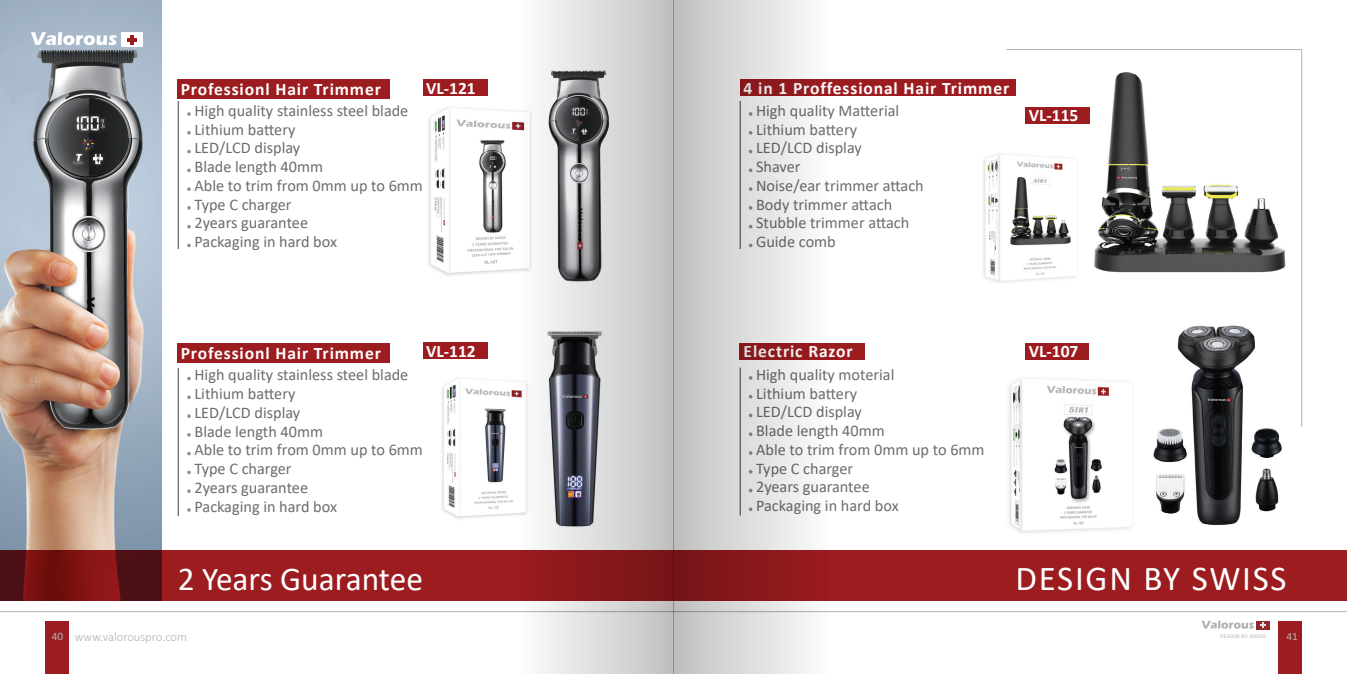
<style>
.page{position:relative;width:1347px;height:674px;background:#fff}
.page>*{position:absolute;margin:0;border:0;box-sizing:border-box;transform-origin:0 0}
.t1{font:35px "Calibri";letter-spacing:.05em;color:#fff}
.t2{font:33.38px "Calibri";color:#fff}
.t3{font:700 17.5px "Calibri";letter-spacing:.05em;color:#fff}
.t4{font:16.25px/18.8px "Calibri";color:#6c6d70}
.t5{font:300 12.5px "Calibri";color:#b2b2b4}
.t6{font:11.25px "Calibri";color:#b2b2b4}
.t7{font:4.75px "Arial";letter-spacing:.05em;color:#b2b2b4}
.s1{font-weight:400;font-size:11.25px}
</style>
<div class="page">
<div style="left:45px;top:620px;width:24px;height:53px;background:#9c1c20"></div>
<div style="left:1278px;top:620px;width:24px;height:53px;background:#9c1c20"></div>
<hr style="left:0;top:611px;width:1346px;height:1px;background:#b2b2b4">
<div style="left:1256px;top:620px;width:13px;height:9px;background:#90272a"></div>
<svg style="left:1202px;top:620px;width:51px;height:8px"></svg>
<svg style="left:1260px;top:622px;width:5px;height:5px"></svg>
<img style="left:442px;top:349px;width:75px;height:170px">
<svg style="left:187px;top:376px;width:4px;height:4px"></svg>
<svg style="left:187px;top:395px;width:4px;height:4px"></svg>
<svg style="left:187px;top:433px;width:4px;height:3px"></svg>
<svg style="left:187px;top:451px;width:4px;height:4px"></svg>
<svg style="left:187px;top:470px;width:4px;height:4px"></svg>
<svg style="left:187px;top:508px;width:4px;height:3px"></svg>
<div style="left:177px;top:343px;width:212px;height:20px;background:#9c1c20"></div>
<div style="left:423px;top:342px;width:64px;height:17px;background:#9c1c20"></div>
<div style="left:423px;top:79px;width:64px;height:17px;background:#9c1c20"></div>
<img style="left:428px;top:107px;width:89px;height:169px">
<svg style="left:187px;top:112px;width:4px;height:4px"></svg>
<svg style="left:187px;top:131px;width:4px;height:3px"></svg>
<svg style="left:187px;top:150px;width:4px;height:3px"></svg>
<svg style="left:187px;top:168px;width:4px;height:4px"></svg>
<svg style="left:187px;top:187px;width:4px;height:4px"></svg>
<svg style="left:187px;top:206px;width:4px;height:3px"></svg>
<svg style="left:187px;top:225px;width:4px;height:3px"></svg>
<svg style="left:187px;top:243px;width:4px;height:4px"></svg>
<div style="left:177px;top:79px;width:212px;height:19px;background:#9c1c20"></div>
<svg style="left:1006px;top:49px;width:296px;height:378px"></svg>
<img style="left:1084px;top:69px;width:206px;height:215px">
<div style="left:739px;top:79px;width:276px;height:17px;background:#9c1c20"></div>
<img style="left:983px;top:145px;width:101px;height:151px">
<img style="left:1006px;top:363px;width:132px;height:170px">
<img style="left:1138px;top:306px;width:150px;height:219px">
<div style="left:1025px;top:343px;width:64px;height:16px;background:#9c1c20"></div>
<div style="left:739px;top:343px;width:125px;height:16px;background:#9c1c20"></div>
<img style="left:0;top:0;width:161px;height:549px">
<svg style="left:0;top:549px;width:1346px;height:51px;background:#951e22"></svg>
<div style="left:1025px;top:107px;width:65px;height:17px;background:#9c1c20"></div>
<div style="left:121px;top:33px;width:21px;height:14px;background:#fff"></div>
<svg style="left:31px;top:32px;width:85px;height:13px"></svg>
<svg style="left:127px;top:35px;width:9px;height:9px"></svg>
<hr style="left:178px;top:101px;width:1px;height:148px;background:#636366">
<hr style="left:178px;top:368px;width:1px;height:148px;background:#636366">
<svg style="left:673px;top:0;width:156px;height:673px"></svg>
<svg style="left:517px;top:0;width:156px;height:673px"></svg>
<p class="t3" style="left:181px;top:76px;width:202px">Professionl Hair Trimmer</p>
<p class="t3" style="left:426px;top:75px;width:51px">VL-121</p>
<p class="t3" style="left:743px;top:75px;width:267px">4 in 1 Proffessional Hair Trimmer</p>
<p class="t4" style="left:194px;top:101px;width:230px">High quality stainless steel blade<br>Lithium battery<br>LED/LCD display<br>Blade length 40mm<br>Able to trim from 0mm up to 6mm<br>Type C charger<br>2years guarantee<br>Packaging in hard box</p>
<p class="t4" style="left:756px;top:101px;width:169px">High quality Matterial<br>Lithium battery<br>LED/LCD display<br>Shaver<br>Noise/ear trimmer attach<br>Body trimmer attach<br>Stubble trimmer attach<br>Guide comb</p>
<p class="t3" style="left:1028px;top:103px;width:51px">VL-115</p>
<p class="t3" style="left:181px;top:341px;width:202px">Professionl Hair Trimmer</p>
<p class="t3" style="left:426px;top:338px;width:51px">VL-112</p>
<p class="t3" style="left:743px;top:338px;width:110px">Electric Razor</p>
<p class="t3" style="left:1028px;top:339px;width:51px">VL-107</p>
<p class="t4" style="left:194px;top:365px;width:230px">High quality stainless steel blade<br>Lithium battery<br>LED/LCD display<br>Blade length 40mm<br>Able to trim from 0mm up to 6mm<br>Type C charger<br>2years guarantee<br>Packaging in hard box</p>
<p class="t4" style="left:756px;top:364px;width:230px">High quality moterial<br>Lithium battery<br>LED/LCD display<br>Blade length 40mm<br>Able to trim from 0mm up to 6mm<br>Type C charger<br>2years guarantee<br>Packaging in hard box</p>
<h2 class="t2" style="left:178px;top:555px;width:247px">2 Years Guarantee</h2>
<h1 class="t1" style="left:1015px;top:553px;width:273px">DESIGN BY SWISS</h1>
<p class="t5" style="left:52px;top:628px;width:137px"><span class="s1">40</span> www.valorouspro.com</p>
<p class="t7" style="left:1220px;top:632px;width:47px">DESIGN BY SWISS</p>
<p class="t6" style="left:1286px;top:628px;width:13px">41</p>
</div>
